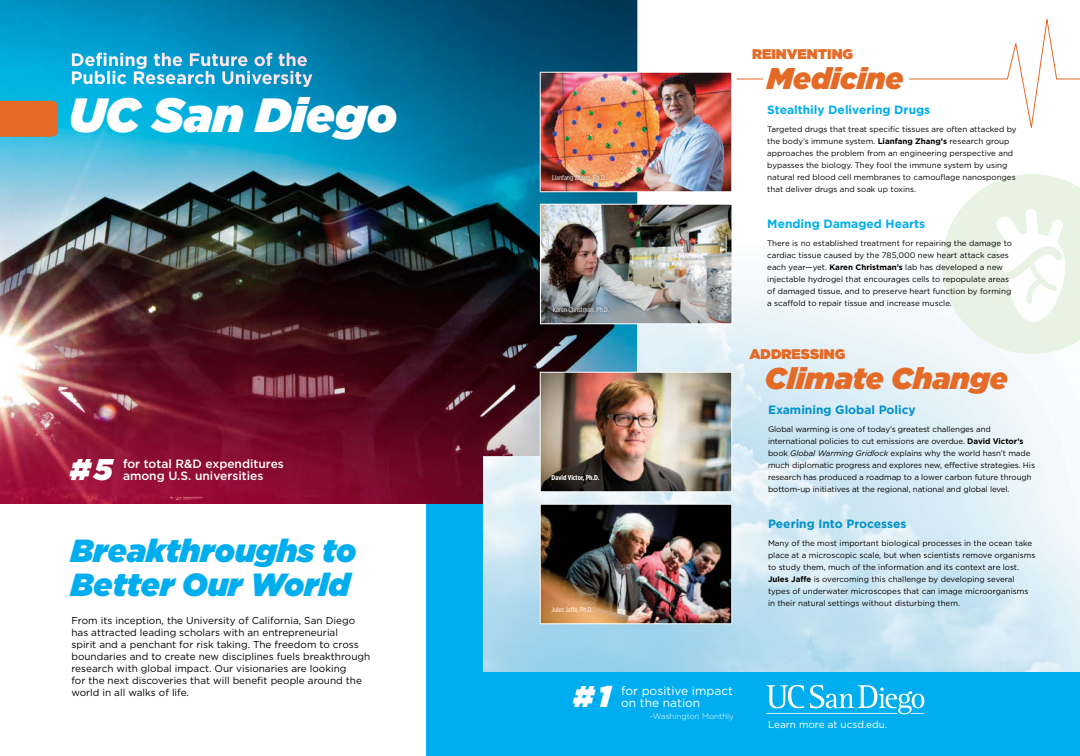
<style>
.page{position:relative;width:1080px;height:756px;background:#fff}
.page>*{position:absolute;margin:0;border:0;box-sizing:border-box;transform-origin:0 0}
.Large_head{font:italic 900 48px "Gotham";color:#fff}
.Large_head-2{font:italic 900 32px/34px "Gotham";color:#00aeef}
.Large_head-3{font:italic 900 30px "Gotham";color:#e46a26}
.Large_head-4{font:italic 900 30px "Gotham";color:#fff}
.Large_head-5{font:700 18px/18px "Gotham";color:#fff}
.Large_head-6{font:900 14px "Gotham";color:#e46a26}
.small_head{font:700 12px "Gotham";color:#00aeef}
.t1{font:500 12px/12px "Gotham";color:#fff}
.small_head-2{font:700 12px "Gotham";color:#0092c8}
.Large_head-7{font:12px/12px "Gotham";color:#fff}
.t2{font:10px/12px "Gotham";color:#000}
.t3{font:10px "Gotham";color:#fff}
.t4{font:8px/12px "Gotham";color:#000}
.Large_head-8{font:300 8px "Gotham";color:#fff}
.t5{font:7px "Gotham X Narrow";color:#fff}
.t6{font:700 7px "Gotham X Narrow";color:#fff}
.s1{font-weight:700}
.s2{font-style:italic}
</style>
<div class="page">
<div style="left:426px;top:470px;width:57px;height:286px;background:#00aeef"></div>
<img style="left:0;top:0;width:483px;height:504px">
<div style="left:0;top:101px;width:58px;height:36px;background:#e46a26"></div>
<svg style="left:483px;top:0;width:281px;height:240px"></svg>
<img style="left:483px;top:240px;width:597px;height:432px">
<svg style="left:942px;top:174px;width:138px;height:180px"></svg>
<svg style="left:909px;top:19px;width:171px;height:109px"></svg>
<hr style="left:737px;top:78px;width:26px;height:2px;background:#e46a26">
<img style="left:542px;top:206px;width:188px;height:116px">
<div style="left:540px;top:204px;width:192px;height:120px;border:1px solid #fff"></div>
<div style="left:550px;top:304px;width:62px;height:12px;background:#000;opacity:.75"></div>
<img style="left:542px;top:374px;width:188px;height:116px">
<div style="left:540px;top:372px;width:192px;height:120px;border:1px solid #fff"></div>
<img style="left:542px;top:506px;width:188px;height:116px">
<div style="left:540px;top:504px;width:192px;height:120px;border:1px solid #fff"></div>
<div style="left:483px;top:672px;width:597px;height:84px;background:#00aeef"></div>
<svg style="left:766px;top:685px;width:158px;height:29px"></svg>
<img style="left:542px;top:74px;width:188px;height:116px">
<div style="left:540px;top:72px;width:192px;height:120px;border:1px solid #fff"></div>
<div style="left:549px;top:172px;width:60px;height:12px;background:#000;opacity:.75"></div>
<p class="Large_head-5" style="left:70px;top:51px;width:244px">Defining the Future of the<br>Public Research University</p>
<p class="Large_head" style="left:69px;top:81px;width:330px">UC San Diego</p>
<p class="Large_head-4" style="left:70px;top:448px;width:44px">#5</p>
<p class="t1" style="left:123px;top:458px;width:162px">for total R&amp;D expenditures among U.S. universities</p>
<p class="Large_head-2" style="left:71px;top:533px;width:287px">Breakthroughs to<br>Better Our World</p>
<p class="t2" style="left:71px;top:614px;width:300px">From its inception, the University of California, San Diego has attracted leading scholars with an entrepreneurial<br>spirit and a penchant for risk taking. The freedom to cross boundaries and to create new disciplines fuels breakthrough research with global impact. Our visionaries are looking<br>for the next discoveries that will benefit people around the world in all walks of life.</p>
<p class="t5" style="left:552px;top:173px;width:56px">Lianfang Zhang, Ph.D.</p>
<p class="t5" style="left:553px;top:305px;width:58px">Karen Christman, Ph.D.</p>
<p class="t6" style="left:552px;top:473px;width:49px">David Victor, Ph.D.</p>
<p class="t5" style="left:552px;top:605px;width:43px">Jules Jaffe, Ph.D.</p>
<p class="Large_head-6" style="left:752px;top:44px;width:103px">REINVENTING</p>
<p class="Large_head-3" style="left:767px;top:57px;width:138px">Medicine</p>
<p class="small_head" style="left:767px;top:102px;width:165px">Stealthily Delivering Drugs</p>
<p class="t4" style="left:767px;top:123px;width:251px">Targeted drugs that treat specific tissues are often attacked by the body’s immune system. <span class="s1">Lianfang Zhang’s</span> research group approaches the problem from an engineering perspective and bypasses the biology. They fool the immune system by using natural red blood cell membranes to camouflage nanosponges that deliver drugs and soak up toxins.</p>
<p class="small_head" style="left:767px;top:216px;width:159px">Mending Damaged Hearts</p>
<p class="t4" style="left:767px;top:237px;width:246px">There is no established treatment for repairing the damage to cardiac tissue caused by the 785,000 new heart attack cases each year—yet. <span class="s1">Karen Christman’s</span> lab has developed a new injectable hydrogel that encourages cells to repopulate areas of damaged tissue, and to preserve heart function by forming a scaffold to repair tissue and increase muscle.</p>
<p class="Large_head-6" style="left:749px;top:344px;width:97px">ADDRESSING</p>
<p class="Large_head-3" style="left:765px;top:357px;width:244px">Climate Change</p>
<p class="small_head-2" style="left:768px;top:402px;width:149px">Examining Global Policy</p>
<p class="t4" style="left:768px;top:423px;width:268px">Global warming is one of today’s greatest challenges and international policies to cut emissions are overdue. <span class="s1">David Victor’s </span>book <span class="s2">Global Warming Gridlock</span> explains why the world hasn’t made much diplomatic progress and explores new, effective strategies. His research has produced a roadmap to a lower carbon future through bottom-up initiatives at the regional, national and global level.</p>
<p class="small_head-2" style="left:768px;top:516px;width:140px">Peering Into Processes</p>
<p class="t4" style="left:768px;top:537px;width:269px">Many of the most important biological processes in the ocean take place at a microscopic scale, but when scientists remove organisms to study them, much of the information and its context are lost.<br><span class="s1">Jules Jaffe</span> is overcoming this challenge by developing several types of underwater microscopes that can image microorganisms in their natural settings without disturbing them.</p>
<p class="Large_head-4" style="left:573px;top:674px;width:39px">#1</p>
<p class="Large_head-7" style="left:621px;top:684px;width:113px">for positive impact on the nation</p>
<p class="Large_head-8" style="left:650px;top:711px;width:86px">-Washington Monthly</p>
<p class="t3" style="left:768px;top:718px;width:121px">Learn more at ucsd.edu.</p>
</div>
